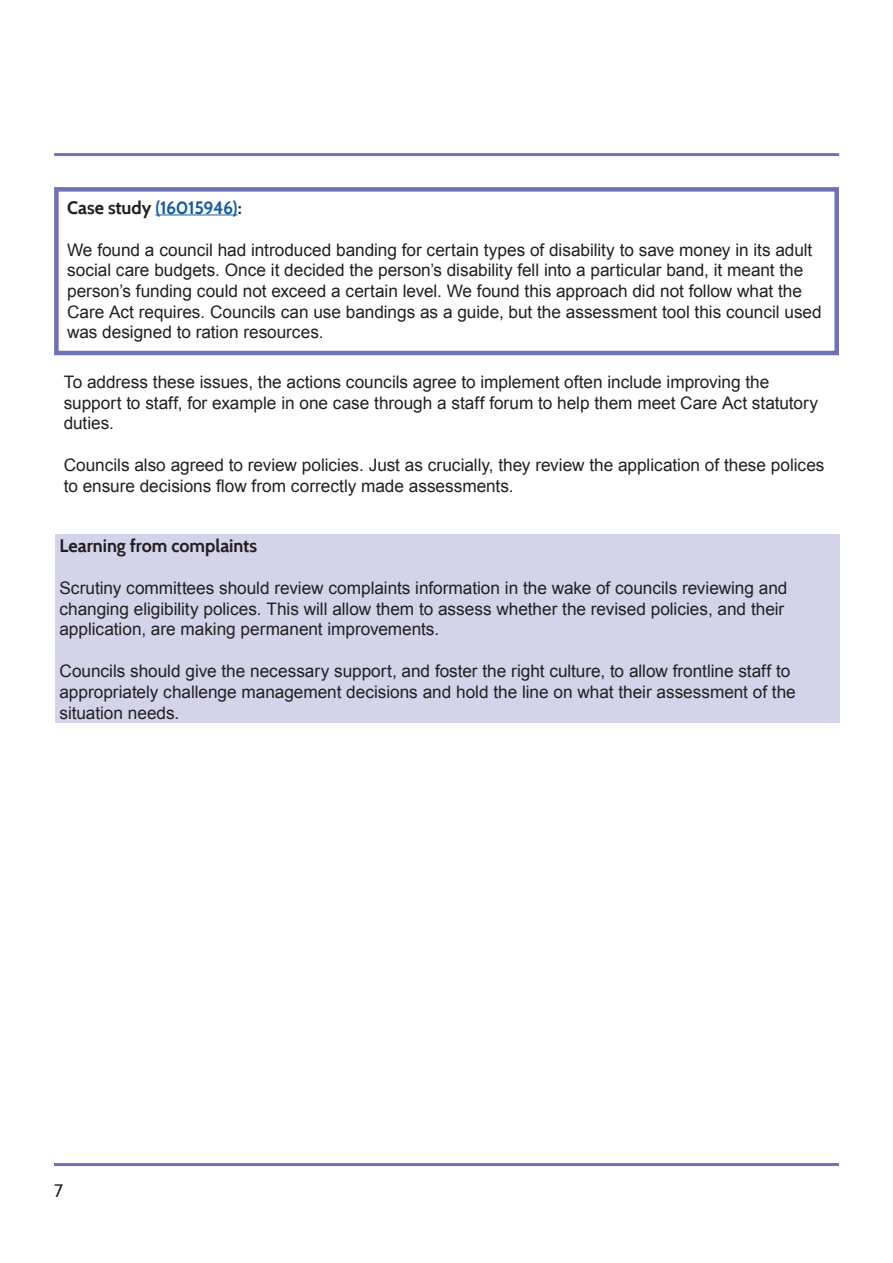
<style>
.page{position:relative;width:893px;height:1263px;background:#fff}
.page>*{position:absolute;margin:0;border:0;box-sizing:border-box;transform-origin:0 0}
.Bold_body{font:700 18px "Cabin";letter-spacing:-.005em;color:#231f20}
.t1{font:18px "Cabin";color:#231f20}
.Body_text{font:17.25px/20.7px "Arial";letter-spacing:-.005em;color:#231f20}
.s1{color:#175d9e}
</style>
<div class="page">
<hr style="left:54px;top:153px;width:785px;height:3px;background:#7070b4">
<hr style="left:54px;top:1163px;width:785px;height:3px;background:#7070b4">
<div style="left:55px;top:534px;width:785px;height:189px;background:#d3d3e9"></div>
<hr style="left:155px;top:214px;width:83px;height:1px;background:#175d9e">
<div style="left:54px;top:187px;width:785px;height:168px;border:4px solid #7070b4"></div>
<h2 class="Bold_body" style="left:67px;top:196px;width:177px">Case study <span class="s1">(16015946)</span>:</h2>
<p class="Body_text" style="left:67px;top:239px;width:756px">We found a council had introduced banding for certain types of disability to save money in its adult social care budgets. Once it decided the person’s disability fell into a particular band, it meant the person’s funding could not exceed a certain level. We found this approach did not follow what the Care Act requires. Councils can use bandings as a guide, but the assessment tool this council used was designed to ration resources.</p>
<p class="Body_text" style="left:64px;top:372px;width:756px">To address these issues, the actions councils agree to implement often include improving the support to staff, for example in one case through a staff forum to help them meet Care Act statutory duties.</p>
<p class="Body_text" style="left:64px;top:455px;width:762px">Councils also agreed to review policies. Just as crucially, they review the application of these polices to ensure decisions flow from correctly made assessments.</p>
<h2 class="Bold_body" style="left:59px;top:535px;width:199px">Learning from complaints</h2>
<p class="Body_text" style="left:59px;top:578px;width:729px">Scrutiny committees should review complaints information in the wake of councils reviewing and changing eligibility polices. This will allow them to assess whether the revised policies, and their application, are making permanent improvements.</p>
<p class="Body_text" style="left:59px;top:661px;width:738px">Councils should give the necessary support, and foster the right culture, to allow frontline staff to appropriately challenge management decisions and hold the line on what their assessment of the situation needs.</p>
<p class="t1" style="left:54px;top:1180px;width:11px">7</p>
</div>
